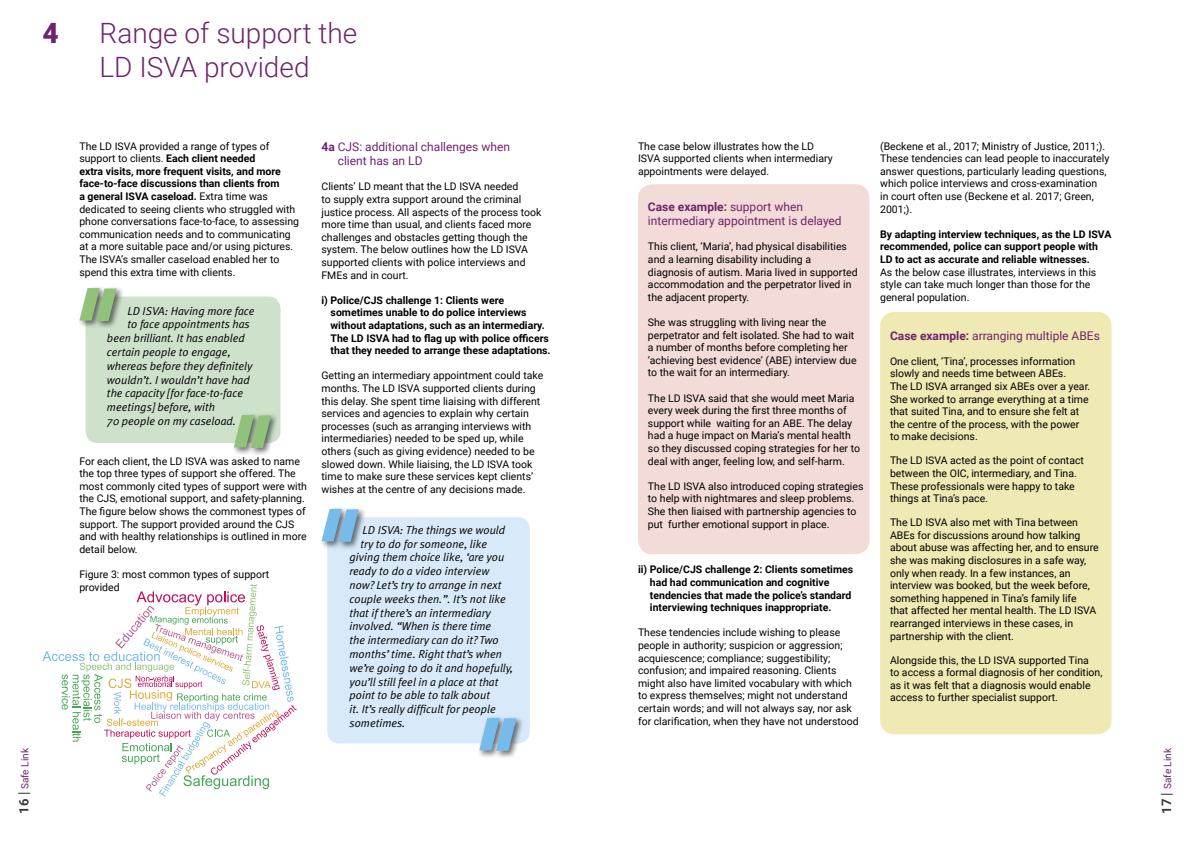
<style>
.page{position:relative;width:1191px;height:842px;background:#fff}
.page>*{position:absolute;margin:0;border:0;box-sizing:border-box;transform-origin:0 0}
.t1{font:300 28px/33.6px "Roboto";color:#6e246c}
.t2{font:900 28px "Roboto";color:#6e246c}
.t3{font:12px/14.4px "Roboto";color:#6e246c}
.t4{font:italic 11.5px "Meta Plus Normal";color:#000}
.t5{font:10.5px/12.6px "Roboto";color:#000}
.t6{font:700 10.5px/12.6px "Roboto";color:#000}
.t7{font:10px "Roboto";color:#6e246c}
.s1{font-weight:700}
.s2{font-weight:700;font-size:13px;color:#393939}
.s3{font-size:14px;color:#393939}
</style>
<div class="page">
<svg style="left:43px;top:584px;width:254px;height:213px"></svg>
<div style="left:638px;top:184px;width:231px;height:370px;background:#f3dbd7;border-radius:14px"></div>
<div style="left:880px;top:312px;width:231px;height:422px;background:#efe9b4;border-radius:14px"></div>
<div style="left:85px;top:296px;width:195px;height:147px;background:#cee2cb;border-radius:12px"></div>
<div style="left:77px;top:286px;width:47px;height:44px;background:#000;opacity:.55"></div>
<svg style="left:79px;top:288px;width:38px;height:33px"></svg>
<div style="left:232px;top:413px;width:47px;height:43px;background:#000;opacity:.55"></div>
<svg style="left:234px;top:415px;width:37px;height:33px"></svg>
<div style="left:327px;top:517px;width:203px;height:226px;background:#d8eafa;border-radius:12px"></div>
<div style="left:319px;top:506px;width:47px;height:44px;background:#000;opacity:.55"></div>
<svg style="left:321px;top:509px;width:38px;height:33px"></svg>
<div style="left:477px;top:715px;width:47px;height:44px;background:#000;opacity:.55"></div>
<svg style="left:479px;top:718px;width:37px;height:33px"></svg>
<h1 class="t2" style="left:43px;top:13px;width:18px">4</h1>
<h1 class="t1" style="left:100px;top:15px;width:259px">Range of support the<br>LD ISVA provided</h1>
<p class="t5" style="left:79px;top:139px;width:221px">The LD ISVA provided a range of types of support to clients. <span class="s1">Each client needed<br>extra visits, more frequent visits, and more face-to-face discussions than clients from<br>a general ISVA caseload.</span> Extra time was dedicated to seeing clients who struggled with phone conversations face-to-face, to assessing communication needs and to communicating at a more suitable pace and/or using pictures.<br>The ISVA’s smaller caseload enabled her to spend this extra time with clients.</p>
<p class="t4" style="left:127px;top:304px;width:129px">LD ISVA: Having more face</p>
<p class="t4" style="left:127px;top:318px;width:124px">to face appointments has</p>
<p class="t4" style="left:107px;top:331px;width:139px">been brilliant. It has enabled</p>
<p class="t4" style="left:107px;top:345px;width:125px">certain people to engage,</p>
<p class="t4" style="left:107px;top:359px;width:147px">whereas before they definitely</p>
<p class="t4" style="left:107px;top:373px;width:144px">wouldn’t. I wouldn’t have had</p>
<p class="t4" style="left:107px;top:387px;width:138px">the capacity [for face-to-face</p>
<p class="t4" style="left:107px;top:400px;width:109px">meetings] before, with</p>
<p class="t4" style="left:107px;top:414px;width:130px">70 people on my caseload.</p>
<p class="t5" style="left:79px;top:454px;width:229px">For each client, the LD ISVA was asked to name the top three types of support she offered. The most commonly cited types of support were with the CJS, emotional support, and safety-planning.<br>The figure below shows the commonest types of support. The support provided around the CJS and with healthy relationships is outlined in more detail below.</p>
<p class="t5" style="left:79px;top:568px;width:191px">Figure 3: most common types of support provided</p>
<p class="t3" style="left:338px;top:139px;width:174px;text-indent:-16px"><span class="s1">4a</span> CJS: additional challenges when client has an LD</p>
<p class="t5" style="left:321px;top:180px;width:222px">Clients’ LD meant that the LD ISVA needed<br>to supply extra support around the criminal justice process. All aspects of the process took more time than usual, and clients faced more challenges and obstacles getting though the system. The below outlines how the LD ISVA supported clients with police interviews and FMEs and in court.</p>
<p class="t6" style="left:330px;top:293px;width:222px;text-indent:-9px">i) Police/CJS challenge 1: Clients were sometimes unable to do police interviews without adaptations, such as an intermediary.<br>The LD ISVA had to flag up with police officers that they needed to arrange these adaptations.</p>
<p class="t5" style="left:321px;top:369px;width:223px">Getting an intermediary appointment could take months. The LD ISVA supported clients during this delay. She spent time liaising with different services and agencies to explain why certain processes (such as arranging interviews with intermediaries) needed to be sped up, while others (such as giving evidence) needed to be slowed down. While liaising, the LD ISVA took time to make sure these services kept clients’ wishes at the centre of any decisions made.</p>
<p class="t4" style="left:362px;top:523px;width:144px">LD ISVA: The things we would</p>
<p class="t4" style="left:360px;top:537px;width:128px">try to do for someone, like</p>
<p class="t4" style="left:349px;top:551px;width:156px">giving them choice like, ‘are you</p>
<p class="t4" style="left:349px;top:564px;width:141px">ready to do a video interview</p>
<p class="t4" style="left:349px;top:578px;width:153px">now? Let’s try to arrange in next</p>
<p class="t4" style="left:349px;top:592px;width:158px">couple weeks then.”. It’s not like</p>
<p class="t4" style="left:349px;top:606px;width:143px">that if there’s an intermediary</p>
<p class="t4" style="left:349px;top:620px;width:143px">involved. “When is there time</p>
<p class="t4" style="left:349px;top:633px;width:151px">the intermediary can do it? Two</p>
<p class="t4" style="left:349px;top:647px;width:154px">months’ time. Right that’s when</p>
<p class="t4" style="left:349px;top:661px;width:165px">we’re going to do it and hopefully,</p>
<p class="t4" style="left:349px;top:675px;width:150px">you’ll still feel in a place at that</p>
<p class="t4" style="left:349px;top:689px;width:142px">point to be able to talk about</p>
<p class="t4" style="left:349px;top:702px;width:148px">it. It’s really difficult for people</p>
<p class="t4" style="left:349px;top:716px;width:57px">sometimes.</p>
<p class="t5" style="left:638px;top:139px;width:196px">The case below illustrates how the LD<br>ISVA supported clients when intermediary appointments were delayed.</p>
<p class="t3" style="left:648px;top:199px;width:195px"><span class="s1">Case example:</span> support when intermediary appointment is delayed</p>
<p class="t5" style="left:648px;top:240px;width:211px">This client, ‘Maria’, had physical disabilities and a learning disability including a diagnosis of autism. Maria lived in supported accommodation and the perpetrator lived in the adjacent property.</p>
<p class="t5" style="left:648px;top:316px;width:210px">She was struggling with living near the perpetrator and felt isolated. She had to wait a number of months before completing her ‘achieving best evidence’ (ABE) interview due to the wait for an intermediary.</p>
<p class="t5" style="left:648px;top:391px;width:214px">The LD ISVA said that she would meet Maria every week during the first three months of support while waiting for an ABE. The delay had a huge impact on Maria’s mental health so they discussed coping strategies for her to deal with anger, feeling low, and self-harm.</p>
<p class="t5" style="left:648px;top:479px;width:217px">The LD ISVA also introduced coping strategies to help with nightmares and sleep problems.<br>She then liaised with partnership agencies to put further emotional support in place.</p>
<p class="t6" style="left:650px;top:563px;width:205px;text-indent:-12px">ii) Police/CJS challenge 2: Clients sometimes had had communication and cognitive tendencies that made the police’s standard interviewing techniques inappropriate.</p>
<p class="t5" style="left:638px;top:626px;width:222px">These tendencies include wishing to please people in authority; suspicion or aggression; acquiescence; compliance; suggestibility; confusion; and impaired reasoning. Clients might also have limited vocabulary with which to express themselves; might not understand certain words; and will not always say, nor ask for clarification, when they have not understood</p>
<p class="t5" style="left:880px;top:139px;width:231px">(Beckene et al., 2017; Ministry of Justice, 2011;).<br>These tendencies can lead people to inaccurately answer questions, particularly leading questions, which police interviews and cross-examination<br>in court often use (Beckene et al. 2017; Green, 2001;).</p>
<p class="t6" style="left:880px;top:227px;width:233px">By adapting interview techniques, as the LD ISVA recommended, police can support people with<br>LD to act as accurate and reliable witnesses.</p>
<p class="t5" style="left:880px;top:265px;width:218px">As the below case illustrates, interviews in this style can take much longer than those for the general population.</p>
<p class="t3" style="left:890px;top:328px;width:211px"><span class="s1">Case example:</span> arranging multiple ABEs</p>
<p class="t5" style="left:890px;top:354px;width:202px">One client, ‘Tina’, processes information slowly and needs time between ABEs.<br>The LD ISVA arranged six ABEs over a year.<br>She worked to arrange everything at a time that suited Tina, and to ensure she felt at the centre of the process, with the power to make decisions.</p>
<p class="t5" style="left:890px;top:454px;width:195px">The LD ISVA acted as the point of contact between the OIC, intermediary, and Tina.<br>These professionals were happy to take things at Tina’s pace.</p>
<p class="t5" style="left:890px;top:516px;width:210px">The LD ISVA also met with Tina between ABEs for discussions around how talking about abuse was affecting her, and to ensure she was making disclosures in a safe way, only when ready. In a few instances, an interview was booked, but the week before, something happened in Tina’s family life<br>that affected her mental health. The LD ISVA rearranged interviews in these cases, in partnership with the client.</p>
<p class="t5" style="left:890px;top:653px;width:214px">Alongside this, the LD ISVA supported Tina<br>to access a formal diagnosis of her condition, as it was felt that a diagnosis would enable access to further specialist support.</p>
<p class="t7" style="left:18px;top:814px;width:67px;rotate:-90deg"><span class="s2">16</span> <span class="s3">|</span> Safe Link</p>
<p class="t7" style="left:1160px;top:814px;width:67px;rotate:-90deg"><span class="s2">17</span> <span class="s3">|</span> Safe Link</p>
</div>
